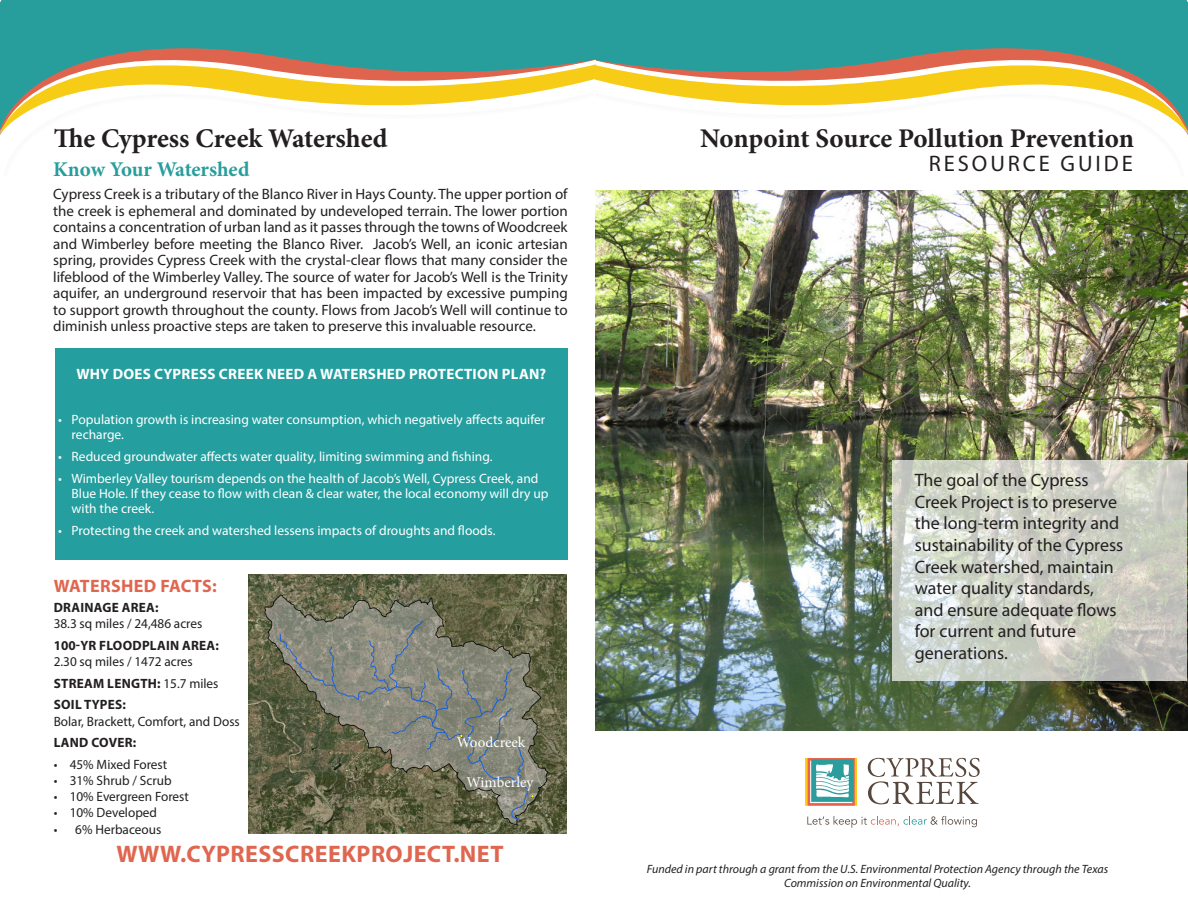
<style>
.page{position:relative;width:1188px;height:918px;background:#fff}
.page>*{position:absolute;margin:0;border:0;box-sizing:border-box;transform-origin:0 0}
.t1{font:700 27px "Minion Pro";letter-spacing:-.005em;color:#231f20}
.t2{font:700 24px "Myriad Pro";letter-spacing:.02em;color:#e0664f}
.t3{font:22.5px "Myriad Pro";letter-spacing:.13em;color:#231f20}
.t4{font:700 21px "Minion Pro";letter-spacing:-.005em;color:#289e9c}
.t5{font:18px/21.6px "Myriad Variable Concept";letter-spacing:.155em;color:#231f20}
.t6{font:700 18px "Myriad Pro";letter-spacing:.02em;color:#e0664f}
.t7{font:15px/16.5px "Myriad Pro";color:#231f20;text-align:justify}
.t8{font:700 15px "Myriad Pro";letter-spacing:.02em;color:#fff}
.t9{font:15px "Minion Pro";color:#fff}
.t10{font:13.5px/15px "Myriad Pro";color:#fff}
.t11{font:13.5px "Myriad Pro";color:#231f20}
.t12{font:700 13.5px "Myriad Pro";letter-spacing:.02em;color:#231f20}
.t13{font:italic 12px/14.4px "Myriad Pro";color:#231f20;text-align:center}
.s1{font-weight:400}
</style>
<div class="page">
<img style="left:596px;top:191px;width:592px;height:540px">
<div style="left:596px;top:0;width:592px;height:46px;background:#289e9c"></div>
<svg style="left:596px;top:45px;width:586px;height:23px;fill:#289e9c"></svg>
<svg style="left:596px;top:68px;width:592px;height:67px"></svg>
<div style="left:0;top:0;width:596px;height:135px;background:#289e9c"></div>
<svg style="left:0;top:46px;width:596px;height:87px"></svg>
<svg style="left:6px;top:45px;width:590px;height:77px"></svg>
<svg style="left:892px;top:460px;width:294px;height:221px"></svg>
<svg style="left:807px;top:816px;width:170px;height:12px"></svg>
<svg style="left:805px;top:758px;width:52px;height:48px"></svg>
<svg style="left:868px;top:758px;width:112px;height:46px"></svg>
<div style="left:55px;top:348px;width:513px;height:211px;background:#249e9e"></div>
<img style="left:249px;top:575px;width:317px;height:259px">
<p class="t1" style="left:54px;top:119px;width:335px">The Cypress Creek Watershed</p>
<p class="t4" style="left:53px;top:154px;width:198px">Know Your Watershed</p>
<p class="t7" style="left:53px;top:186px;width:516px">Cypress Creek is a tributary of the Blanco River in Hays County. The upper portion of the creek is ephemeral and dominated by undeveloped terrain. The lower portion contains a concentration of urban land as it passes through the towns of Woodcreek and Wimberley before meeting the Blanco River. Jacob’s Well, an iconic artesian spring, provides Cypress Creek with the crystal-clear flows that many consider the lifeblood of the Wimberley Valley. The source of water for Jacob’s Well is the Trinity aquifer, an underground reservoir that has been impacted by excessive pumping to support growth throughout the county. Flows from Jacob’s Well will continue to diminish unless proactive steps are taken to preserve this invaluable resource.</p>
<p class="t8" style="left:76px;top:365px;width:471px">WHY DOES CYPRESS CREEK NEED A WATERSHED PROTECTION PLAN?</p>
<p class="t10" style="left:72px;top:412px;width:475px;text-indent:-14px">• Population growth is increasing water consumption, which negatively affects aquifer recharge.</p>
<p class="t10" style="left:58px;top:449px;width:436px">• Reduced groundwater affects water quality, limiting swimming and fishing.</p>
<p class="t10" style="left:72px;top:471px;width:478px;text-indent:-14px">• Wimberley Valley tourism depends on the health of Jacob’s Well, Cypress Creek, and<br>Blue Hole. If they cease to flow with clean &amp; clear water, the local economy will dry up with the creek.</p>
<p class="t10" style="left:58px;top:522px;width:439px">• Protecting the creek and watershed lessens impacts of droughts and floods.</p>
<p class="t6" style="left:54px;top:574px;width:164px">WATERSHED FACTS:</p>
<p class="t12" style="left:54px;top:599px;width:106px">DRAINAGE AREA:</p>
<p class="t11" style="left:54px;top:616px;width:150px">38.3 sq miles / 24,486 acres</p>
<p class="t12" style="left:54px;top:637px;width:167px">100-YR FLOODPLAIN AREA:</p>
<p class="t11" style="left:54px;top:653px;width:141px">2.30 sq miles / 1472 acres</p>
<p class="t12" style="left:54px;top:674px;width:166px">STREAM LENGTH: <span class="s1">15.7 miles</span></p>
<p class="t12" style="left:54px;top:696px;width:74px">SOIL TYPES:</p>
<p class="t11" style="left:54px;top:713px;width:188px">Bolar, Brackett, Comfort, and Doss</p>
<p class="t12" style="left:54px;top:734px;width:84px">LAND COVER:</p>
<p class="t11" style="left:54px;top:756px;width:115px">• 45% Mixed Forest</p>
<p class="t11" style="left:54px;top:772px;width:119px">• 31% Shrub / Scrub</p>
<p class="t11" style="left:54px;top:788px;width:137px">• 10% Evergreen Forest</p>
<p class="t11" style="left:54px;top:805px;width:105px">• 10% Developed</p>
<p class="t11" style="left:54px;top:821px;width:109px">• 6% Herbaceous</p>
<p class="t9" style="left:457px;top:732px;width:70px">Woodcreek</p>
<p class="t9" style="left:467px;top:772px;width:68px">Wimberley</p>
<p class="t2" style="left:116px;top:838px;width:389px">WWW.CYPRESSCREEKPROJECT.NET</p>
<p class="t1" style="left:700px;top:119px;width:435px">Nonpoint Source Pollution Prevention</p>
<p class="t3" style="left:929px;top:149px;width:205px">RESOURCE GUIDE</p>
<p class="t5" style="left:915px;top:469px;width:208px">The goal of the Cypress<br>Creek Project is to preserve the long-term integrity and sustainability of the Cypress<br>Creek watershed, maintain water quality standards, and ensure adequate flows for current and future generations.</p>
<p class="t13" style="left:647px;top:862px;width:463px">Funded in part through a grant from the U.S. Environmental Protection Agency through the Texas<br>Commission on Environmental Quality.</p>
</div>
